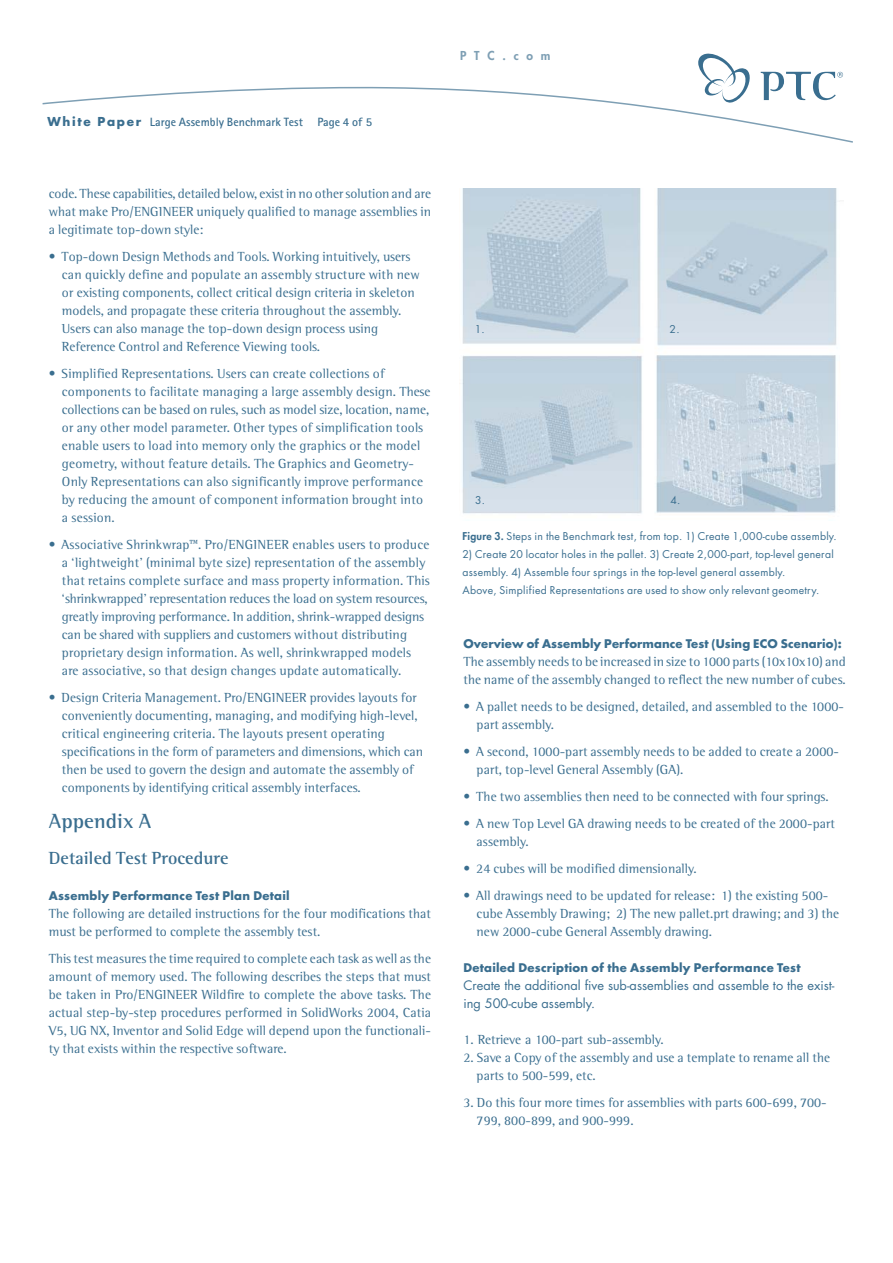
<style>
.page{position:relative;width:893px;height:1263px;background:#fff}
.page>*{position:absolute;margin:0;border:0;box-sizing:border-box;transform-origin:0 0}
.t1{font:700 21px "Rotis Semi Serif";letter-spacing:.005em;color:#3a6e8f}
.t2{font:700 18px "Rotis Semi Serif";letter-spacing:.005em;color:#3a6e8f}
.t3{font:13.5px/18px "Rotis Semi Serif";letter-spacing:.005em;color:#3a6e8f}
.t4{font:12.75px/18px "Futura";color:#3a6e8f}
.t5{font:700 12px "Rotis Sans Serif";letter-spacing:.005em;color:#3a6e8f}
.t6{font:800 12px "Futura";letter-spacing:.65em;color:#7e9fb4}
.t7{font:700 11.7px "Futura";letter-spacing:.02em;color:#3a6e8f}
.t8{font:10.5px/18px "Futura";letter-spacing:.025em;color:#3a6e8f}
.s1{font-family:"Futura"}
.s2{font-weight:800}
</style>
<div class="page">
<svg style="left:698px;top:53px;width:52px;height:33px"></svg>
<svg style="left:760px;top:72px;width:83px;height:14px"></svg>
<svg style="left:42px;top:86px;width:810px;height:57px"></svg>
<img style="left:459px;top:189px;width:381px;height:325px">
<p class="t5" style="left:47px;top:118px;width:326px"><span class="s1">White Paper</span> Large Assembly Benchmark Test Page 4 of 5</p>
<p class="t3" style="left:49px;top:186px;width:384px;text-align:justify">code. These capabilities, detailed below, exist in no other solution and are what make Pro/ENGINEER uniquely qualified to manage assemblies in a legitimate top-down style:</p>
<p class="t3" style="left:62px;top:249px;width:359px;text-indent:-13px">• Top-down Design Methods and Tools. Working intuitively, users can quickly define and populate an assembly structure with new or existing components, collect critical design criteria in skeleton models, and propagate these criteria throughout the assembly.<br>Users can also manage the top-down design process using Reference Control and Reference Viewing tools.</p>
<p class="t3" style="left:62px;top:366px;width:370px;text-indent:-13px">• Simplified Representations. Users can create collections of components to facilitate managing a large assembly design. These collections can be based on rules, such as model size, location, name, or any other model parameter. Other types of simplification tools enable users to load into memory only the graphics or the model geometry, without feature details. The Graphics and Geometry-Only Representations can also significantly improve performance by reducing the amount of component information brought into a session.</p>
<p class="t3" style="left:62px;top:537px;width:369px;text-indent:-13px">• Associative Shrinkwrap™. Pro/ENGINEER enables users to produce a ‘lightweight’ (minimal byte size) representation of the assembly that retains complete surface and mass property information. This ‘shrinkwrapped’ representation reduces the load on system resources, greatly improving performance. In addition, shrink-wrapped designs can be shared with suppliers and customers without distributing proprietary design information. As well, shrinkwrapped models are associative, so that design changes update automatically.</p>
<p class="t3" style="left:62px;top:690px;width:362px;text-indent:-13px">• Design Criteria Management. Pro/ENGINEER provides layouts for conveniently documenting, managing, and modifying high-level, critical engineering criteria. The layouts present operating specifications in the form of parameters and dimensions, which can then be used to govern the design and automate the assembly of components by identifying critical assembly interfaces.</p>
<h1 class="t1" style="left:49px;top:813px;width:104px">Appendix A</h1>
<h2 class="t2" style="left:49px;top:851px;width:181px">Detailed Test Procedure</h2>
<p class="t7" style="left:49px;top:890px;width:242px">Assembly Performance Test Plan Detail</p>
<p class="t3" style="left:49px;top:906px;width:384px">The following are detailed instructions for the four modifications that must be performed to complete the assembly test.</p>
<p class="t3" style="left:49px;top:951px;width:384px;text-align:justify">This test measures the time required to complete each task as well as the amount of memory used. The following describes the steps that must be taken in Pro/ENGINEER Wildfire to complete the above tasks. The actual step-by-step procedures performed in SolidWorks 2004, Catia V5, UG NX, Inventor and Solid Edge will depend upon the functionali&shy;ty that exists within the respective software.</p>
<p class="t6" style="left:460px;top:50px;width:92px">PTC.com</p>
<p class="t8" style="left:475px;top:321px;width:11px">1.</p>
<p class="t8" style="left:669px;top:321px;width:11px">2.</p>
<p class="t8" style="left:475px;top:492px;width:11px">3.</p>
<p class="t8" style="left:670px;top:492px;width:11px">4.</p>
<p class="t8" style="left:462px;top:528px;width:376px"><span class="s2">Figure 3.</span> Steps in the Benchmark test, from top. 1) Create 1,000-cube assembly.</p>
<p class="t8" style="left:462px;top:546px;width:373px">2) Create 20 locator holes in the pallet. 3) Create 2,000-part, top-level general assembly. 4) Assemble four springs in the top-level general assembly.<br>Above, Simplified Representations are used to show only relevant geometry.</p>
<p class="t7" style="left:463px;top:638px;width:380px">Overview of Assembly Performance Test (Using ECO Scenario):</p>
<p class="t3" style="left:463px;top:654px;width:384px">The assembly needs to be increased in size to 1000 parts (10x10x10) and the name of the assembly changed to reflect the new number of cubes.</p>
<p class="t3" style="left:476px;top:699px;width:369px;text-indent:-13px">• A pallet needs to be designed, detailed, and assembled to the 1000- part assembly.</p>
<p class="t3" style="left:476px;top:744px;width:364px;text-indent:-13px">• A second, 1000-part assembly needs to be added to create a 2000- part, top-level General Assembly (GA).</p>
<p class="t3" style="left:463px;top:789px;width:367px">• The two assemblies then need to be connected with four springs.</p>
<p class="t3" style="left:476px;top:816px;width:360px;text-indent:-13px">• A new Top Level GA drawing needs to be created of the 2000-part assembly.</p>
<p class="t3" style="left:463px;top:861px;width:235px">• 24 cubes will be modified dimensionally.</p>
<p class="t3" style="left:476px;top:888px;width:364px;text-indent:-13px">• All drawings need to be updated for release: 1) the existing 500- cube Assembly Drawing; 2) The new pallet.prt drawing; and 3) the new 2000-cube General Assembly drawing.</p>
<p class="t7" style="left:463px;top:962px;width:338px">Detailed Description of the Assembly Performance Test</p>
<p class="t4" style="left:463px;top:977px;width:372px">Create the additional five sub-assemblies and assemble to the exist&shy;ing 500-cube assembly.</p>
<p class="t3" style="left:463px;top:1032px;width:202px">1. Retrieve a 100-part sub-assembly.</p>
<p class="t3" style="left:476px;top:1050px;width:355px;text-indent:-13px">2. Save a Copy of the assembly and use a template to rename all the parts to 500-599, etc.</p>
<p class="t3" style="left:476px;top:1095px;width:351px;text-indent:-13px">3. Do this four more times for assemblies with parts 600-699, 700-<br>799, 800-899, and 900-999.</p>
</div>
